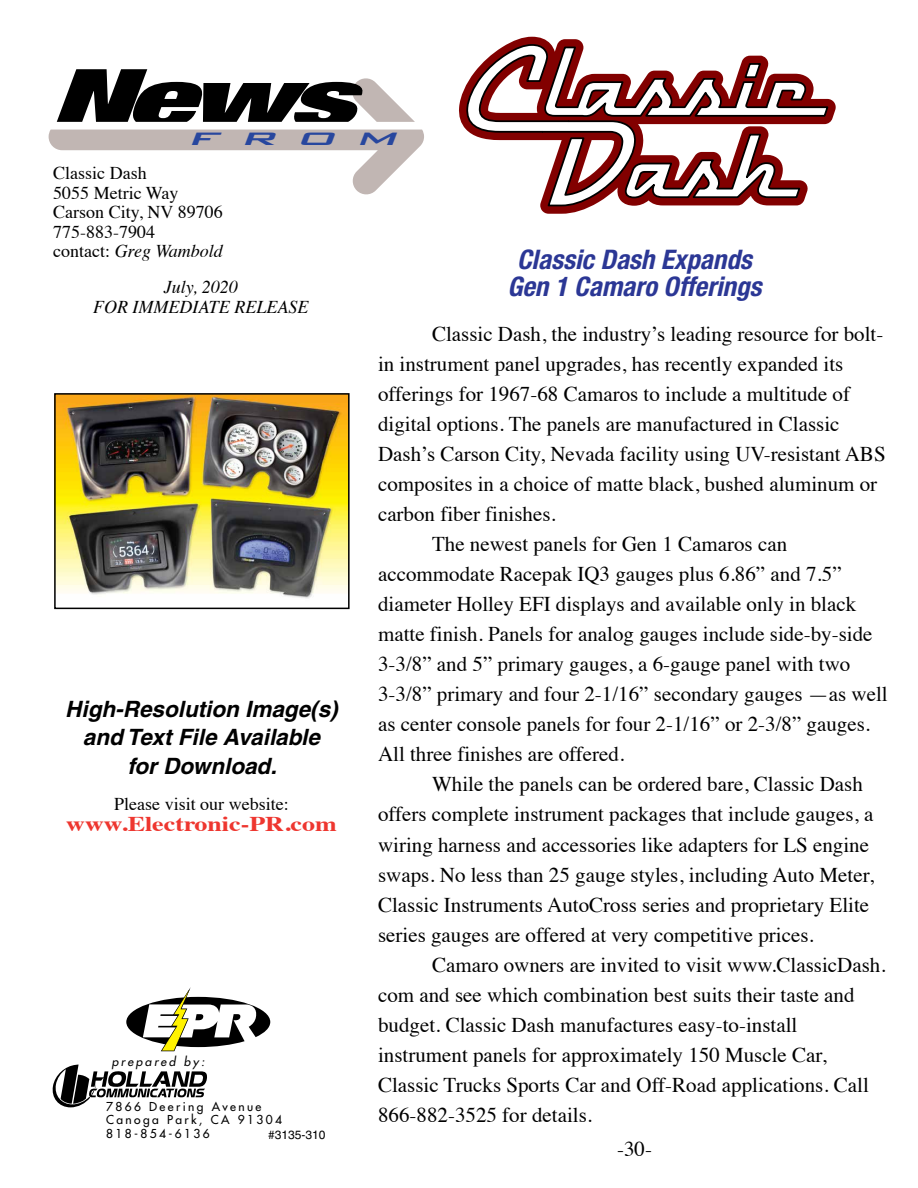
<style>
.page{position:relative;width:918px;height:1188px;background:#fff}
.page>*{position:absolute;margin:0;border:0;box-sizing:border-box;transform-origin:0 0}
.t1{font:italic 700 condensed 27px/27px "Helvetica Neue";color:#2b3795;text-align:center}
.t2{font:italic 24px "Gannon";color:#28479e;scale:2 1}
.t3{font:italic 700 22.5px/28.5px "Helvetica";color:#000;text-align:center}
.t4{font:21px "Times";color:#000}
.t5{font:700 21px "Times";color:#ee362f;scale:1.24 1}
.t6{font:18px/19.5px "Times";color:#000}
.t7{font:italic 18px/19.5px "Times";color:#000;text-align:center}
.t8{font:12px/13.5px "Futura";letter-spacing:.2em;color:#000}
.t9{font:italic 12px "Futura";letter-spacing:.2em;color:#000}
.t10{font:12px "Helvetica";color:#000}
.s1{font-style:italic}
</style>
<div class="page">
<svg style="left:49px;top:130px;width:375px;height:65px"></svg>
<svg style="left:57px;top:69px;width:358px;height:53px"></svg>
<svg style="left:126px;top:987px;width:144px;height:64px"></svg>
<svg style="left:52px;top:1065px;width:155px;height:42px"></svg>
<img style="left:57px;top:396px;width:290px;height:203px">
<div style="left:54px;top:393px;width:296px;height:216px;border:2px solid #000"></div>
<svg style="left:459px;top:85px;width:377px;height:129px"></svg>
<svg style="left:466px;top:36px;width:364px;height:171px"></svg>
<p class="t2" style="left:190px;top:128px;width:108px">FROM</p>
<p class="t6" style="left:53px;top:162px;width:172px">Classic Dash<br>5055 Metric Way<br>Carson City, NV 89706<br>775-883-7904<br>contact: <span class="s1">GREG WAMBOLD</span></p>
<p class="t7" style="left:93px;top:277px;width:217px">JULY, 2020<br>FOR IMMEDIATE RELEASE</p>
<p class="t3" style="left:65px;top:694px;width:274px">High-Resolution Image(s) and Text File Available<br>for Download.</p>
<p class="t6" style="left:114px;top:792px;width:176px">Please visit our website:</p>
<p class="t5" style="left:66px;top:803px;width:220px">www.Electronic-PR.com</p>
<p class="t9" style="left:112px;top:1053px;width:94px">prepared by:</p>
<p class="t8" style="left:106px;top:1099px;width:177px">7866 Deering Avenue<br>Canoga Park, CA 91304<br>818-854-6136</p>
<p class="t10" style="left:268px;top:1128px;width:59px">#3135-310</p>
<p class="t1" style="left:507px;top:246px;width:256px">Classic Dash Expands<br>Gen 1 Camaro Offerings</p>
<p class="t4" style="left:432px;top:315px;width:453px">Classic Dash, the industry’s leading resource for bolt-</p>
<p class="t4" style="left:378px;top:345px;width:467px">in instrument panel upgrades, has recently expanded its</p>
<p class="t4" style="left:378px;top:375px;width:474px">offerings for 1967-68 Camaros to include a multitude of</p>
<p class="t4" style="left:378px;top:405px;width:463px">digital options. The panels are manufactured in Classic</p>
<p class="t4" style="left:378px;top:435px;width:509px">Dash’s Carson City, Nevada facility using UV-resistant ABS</p>
<p class="t4" style="left:378px;top:465px;width:501px">composites in a choice of matte black, bushed aluminum or</p>
<p class="t4" style="left:378px;top:495px;width:179px">carbon fiber finishes.</p>
<p class="t4" style="left:432px;top:525px;width:357px">The newest panels for Gen 1 Camaros can</p>
<p class="t4" style="left:378px;top:555px;width:465px">accommodate Racepak IQ3 gauges plus 6.86” and 7.5”</p>
<p class="t4" style="left:378px;top:585px;width:480px">diameter Holley EFI displays and available only in black</p>
<p class="t4" style="left:378px;top:615px;width:496px">matte finish. Panels for analog gauges include side-by-side</p>
<p class="t4" style="left:378px;top:645px;width:474px">3-3/8” and 5” primary gauges, a 6-gauge panel with two</p>
<p class="t4" style="left:378px;top:675px;width:511px">3-3/8” primary and four 2-1/16” secondary gauges —as well</p>
<p class="t4" style="left:378px;top:705px;width:494px">as center console panels for four 2-1/16” or 2-3/8” gauges.</p>
<p class="t4" style="left:378px;top:735px;width:248px">All three finishes are offered.</p>
<p class="t4" style="left:432px;top:765px;width:432px">While the panels can be ordered bare, Classic Dash</p>
<p class="t4" style="left:378px;top:795px;width:497px">offers complete instrument packages that include gauges, a</p>
<p class="t4" style="left:378px;top:825px;width:493px">wiring harness and accessories like adapters for LS engine</p>
<p class="t4" style="left:378px;top:855px;width:498px">swaps. No less than 25 gauge styles, including Auto Meter,</p>
<p class="t4" style="left:378px;top:885px;width:493px">Classic Instruments AutoCross series and proprietary Elite</p>
<p class="t4" style="left:378px;top:915px;width:437px">series gauges are offered at very competitive prices.</p>
<p class="t4" style="left:432px;top:945px;width:455px">Camaro owners are invited to visit www.ClassicDash.</p>
<p class="t4" style="left:378px;top:975px;width:478px">com and see which combination best suits their taste and</p>
<p class="t4" style="left:378px;top:1005px;width:421px">budget. Classic Dash manufactures easy-to-install</p>
<p class="t4" style="left:378px;top:1035px;width:450px">instrument panels for approximately 150 Muscle Car,</p>
<p class="t4" style="left:378px;top:1065px;width:492px">Classic Trucks Sports Car and Off-Road applications. Call</p>
<p class="t4" style="left:378px;top:1095px;width:216px">866-882-3525 for details.</p>
<p class="t4" style="left:617px;top:1129px;width:36px">-30-</p>
</div>
